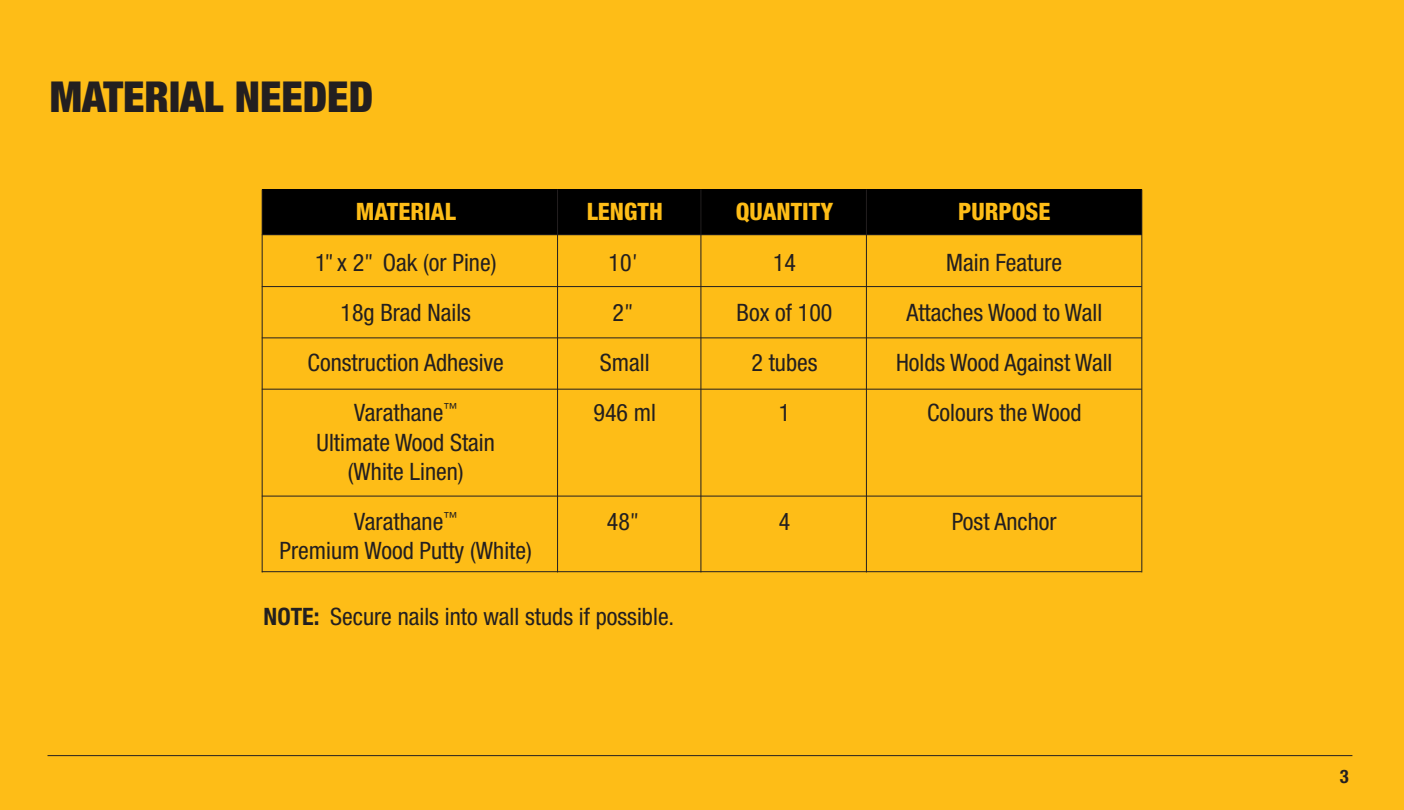
<style>
.page{position:relative;width:1404px;height:810px;background:#febd17}
.page>*{position:absolute;margin:0;border:0;box-sizing:border-box;transform-origin:0 0}
.t1{font:900 condensed 42.75px "Helvetica Neue";color:#231f20}
.t2{font:condensed 24px "Helvetica Neue";color:#231f20}
.t3{font:800 condensed 24px "Helvetica Neue";color:#febd17}
.t4{font:700 condensed 18.67px "Helvetica Neue";color:#231f20}
.s1{font-family:"Poppins";font-weight:300;font-style:italic;font-stretch:normal}
.s2{font-weight:700}
</style>
<div class="page">
<hr style="left:48px;top:755px;width:1304px;height:1px;background:#231f20">
<div style="left:262px;top:189px;width:880px;height:46px;background:#000"></div>
<hr style="left:262px;top:234px;width:880px;height:1px;background:#231f20">
<hr style="left:557px;top:190px;width:1px;height:382px;background:#231f20">
<hr style="left:262px;top:190px;width:1px;height:382px;background:#231f20">
<hr style="left:701px;top:190px;width:1px;height:382px;background:#231f20">
<hr style="left:866px;top:190px;width:1px;height:382px;background:#231f20">
<hr style="left:1141px;top:190px;width:1px;height:382px;background:#231f20">
<hr style="left:262px;top:286px;width:880px;height:1px;background:#231f20">
<hr style="left:262px;top:338px;width:880px;height:1px;background:#231f20">
<hr style="left:262px;top:389px;width:880px;height:1px;background:#231f20">
<hr style="left:262px;top:496px;width:880px;height:1px;background:#231f20">
<hr style="left:262px;top:571px;width:880px;height:1px;background:#231f20">
<p class="t1" style="left:50px;top:70px;width:325px">MATERIAL NEEDED</p>
<p class="t3" style="left:356px;top:197px;width:101px">MATERIAL</p>
<p class="t3" style="left:587px;top:197px;width:77px">LENGTH</p>
<p class="t3" style="left:736px;top:197px;width:99px">QUANTITY</p>
<p class="t3" style="left:958px;top:197px;width:94px">PURPOSE</p>
<p class="t2" style="left:315px;top:248px;width:183px">1<span class="s1">”</span>x 2 <span class="s1">”</span>Oak (or Pine)</p>
<p class="t2" style="left:608px;top:248px;width:44px">10<span class="s1">’</span></p>
<p class="t2" style="left:773px;top:248px;width:25px">14</p>
<p class="t2" style="left:946px;top:248px;width:118px">Main Feature</p>
<p class="t2" style="left:341px;top:298px;width:132px">18g Brad Nails</p>
<p class="t2" style="left:613px;top:298px;width:36px">2<span class="s1">”</span></p>
<p class="t2" style="left:737px;top:298px;width:97px">Box of 100</p>
<p class="t2" style="left:906px;top:298px;width:197px">Attaches Wood to Wall</p>
<p class="t2" style="left:308px;top:349px;width:198px">Construction Adhesive</p>
<p class="t2" style="left:600px;top:349px;width:51px">Small</p>
<p class="t2" style="left:751px;top:349px;width:68px">2 tubes</p>
<p class="t2" style="left:896px;top:349px;width:218px">Holds Wood Against Wall</p>
<p class="t2" style="left:354px;top:399px;width:104px">Varathane<sup>™</sup></p>
<p class="t2" style="left:594px;top:399px;width:64px">946 ml</p>
<p class="t2" style="left:779px;top:399px;width:13px">1</p>
<p class="t2" style="left:927px;top:399px;width:156px">Colours the Wood</p>
<p class="t2" style="left:317px;top:428px;width:180px">Ultimate Wood Stain</p>
<p class="t2" style="left:348px;top:457px;width:117px">(White Linen)</p>
<p class="t2" style="left:354px;top:508px;width:104px">Varathane<sup>™</sup></p>
<p class="t2" style="left:607px;top:508px;width:48px">48<span class="s1">”</span></p>
<p class="t2" style="left:779px;top:508px;width:13px">4</p>
<p class="t2" style="left:952px;top:508px;width:106px">Post Anchor</p>
<p class="t2" style="left:280px;top:537px;width:254px">Premium Wood Putty (White)</p>
<p class="t2" style="left:264px;top:602px;width:412px"><span class="s2">NOTE:</span> Secure nails into wall studs if possible.</p>
<p class="t4" style="left:1340px;top:765px;width:10px">3</p>
</div>
